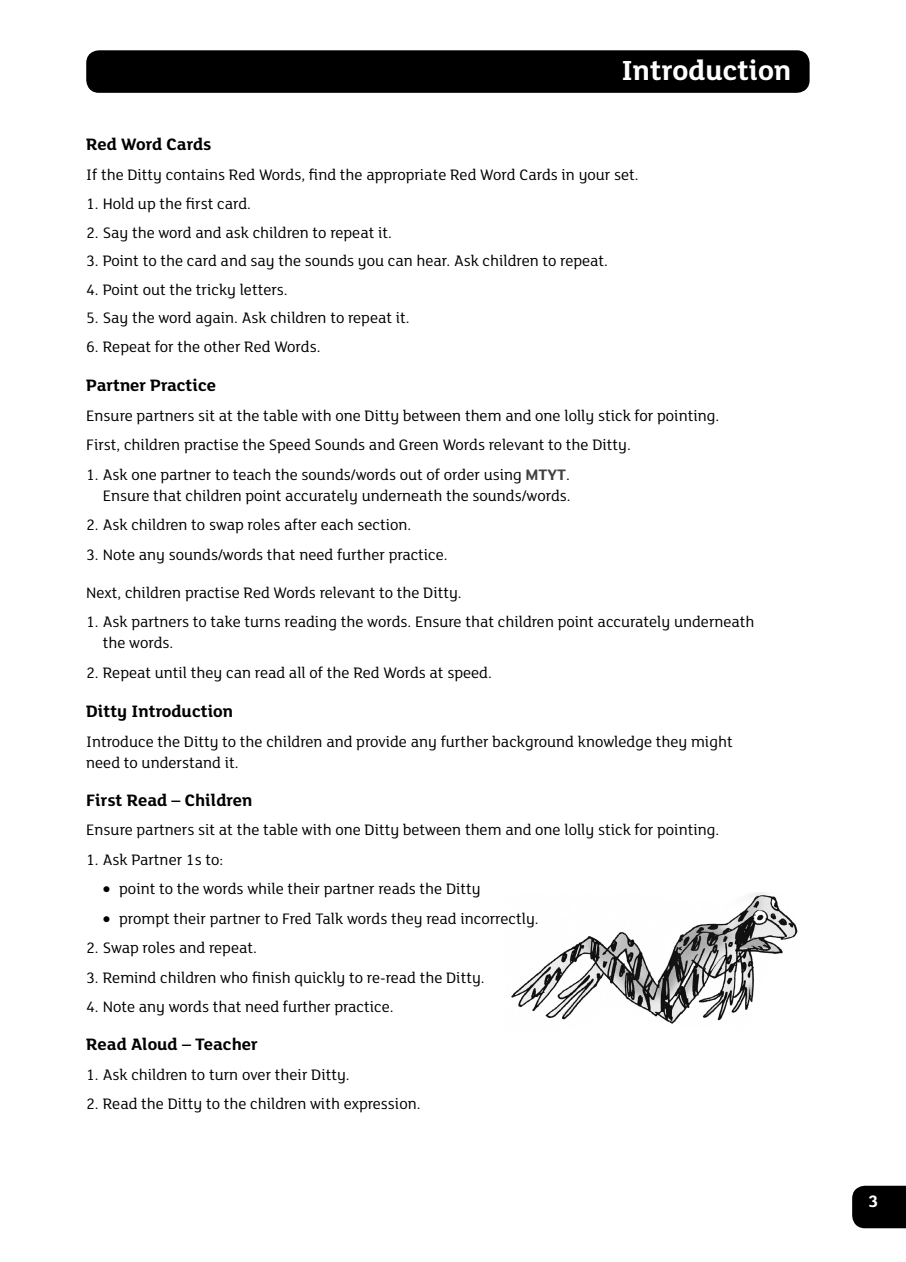
<style>
.page{position:relative;width:906px;height:1262px;background:#fff}
.page>*{position:absolute;margin:0;border:0;box-sizing:border-box;transform-origin:0 0}
.t1{font:700 30px "FS Lola";color:#fff}
.t2{font:700 18px "FS Lola";color:#000}
.t3{font:700 18px "FS Lola";color:#fff}
.t4{font:16.5px/21px "FS Lola";color:#000}
.s1{font-weight:700;color:#404040}
</style>
<div class="page">
<img style="left:511px;top:892px;width:287px;height:132px">
<div style="left:852px;top:1186px;width:53px;height:42px;background:#000"></div>
<div style="left:86px;top:50px;width:723px;height:43px;background:#000;border-radius:13px"></div>
<h1 class="t1" style="left:621px;top:49px;width:171px">Introduction</h1>
<p class="t2" style="left:86px;top:132px;width:127px">Red Word Cards</p>
<p class="t4" style="left:86px;top:163px;width:554px">If the Ditty contains Red Words, find the appropriate Red Word Cards in your set.</p>
<p class="t4" style="left:86px;top:193px;width:166px">1. Hold up the first card.</p>
<p class="t4" style="left:86px;top:221px;width:307px">2. Say the word and ask children to repeat it.</p>
<p class="t4" style="left:86px;top:250px;width:523px">3. Point to the card and say the sounds you can hear. Ask children to repeat.</p>
<p class="t4" style="left:86px;top:278px;width:203px">4. Point out the tricky letters.</p>
<p class="t4" style="left:86px;top:307px;width:325px">5. Say the word again. Ask children to repeat it.</p>
<p class="t4" style="left:86px;top:335px;width:236px">6. Repeat for the other Red Words.</p>
<p class="t2" style="left:86px;top:373px;width:131px">Partner Practice</p>
<p class="t4" style="left:86px;top:400px;width:634px;line-height:29.5px">Ensure partners sit at the table with one Ditty between them and one lolly stick for pointing.<br>First, children practise the Speed Sounds and Green Words relevant to the Ditty.</p>
<p class="t4" style="left:86px;top:463px;width:486px;text-align:right">1. Ask one partner to teach the sounds/words out of order using <span class="s1">MTYT</span>.<br>Ensure that children point accurately underneath the sounds/words.</p>
<p class="t4" style="left:86px;top:514px;width:326px">2. Ask children to swap roles after each section.</p>
<p class="t4" style="left:86px;top:543px;width:363px">3. Note any sounds/words that need further practice.</p>
<p class="t4" style="left:86px;top:581px;width:377px">Next, children practise Red Words relevant to the Ditty.</p>
<p class="t4" style="left:103px;top:611px;width:653px;text-indent:-16px">1. Ask partners to take turns reading the words. Ensure that children point accurately underneath the words.</p>
<p class="t4" style="left:86px;top:661px;width:407px">2. Repeat until they can read all of the Red Words at speed.</p>
<p class="t2" style="left:86px;top:699px;width:148px">Ditty Introduction</p>
<p class="t4" style="left:86px;top:730px;width:647px">Introduce the Ditty to the children and provide any further background knowledge they might need to understand it.</p>
<p class="t2" style="left:86px;top:787px;width:167px">First Read – Children</p>
<p class="t4" style="left:86px;top:819px;width:634px">Ensure partners sit at the table with one Ditty between them and one lolly stick for pointing.</p>
<p class="t4" style="left:86px;top:848px;width:138px">1. Ask Partner 1s to:</p>
<p class="t4" style="left:103px;top:878px;width:379px">• point to the words while their partner reads the Ditty</p>
<p class="t4" style="left:103px;top:907px;width:437px">• prompt their partner to Fred Talk words they read incorrectly.</p>
<p class="t4" style="left:86px;top:937px;width:172px">2. Swap roles and repeat.</p>
<p class="t4" style="left:86px;top:966px;width:400px">3. Remind children who finish quickly to re-read the Ditty.</p>
<p class="t4" style="left:86px;top:996px;width:309px">4. Note any words that need further practice.</p>
<p class="t2" style="left:86px;top:1032px;width:173px">Read Aloud – Teacher</p>
<p class="t4" style="left:86px;top:1063px;width:265px">1. Ask children to turn over their Ditty.</p>
<p class="t4" style="left:86px;top:1093px;width:336px">2. Read the Ditty to the children with expression.</p>
<p class="t3" style="left:868px;top:1188px;width:12px">3</p>
</div>
